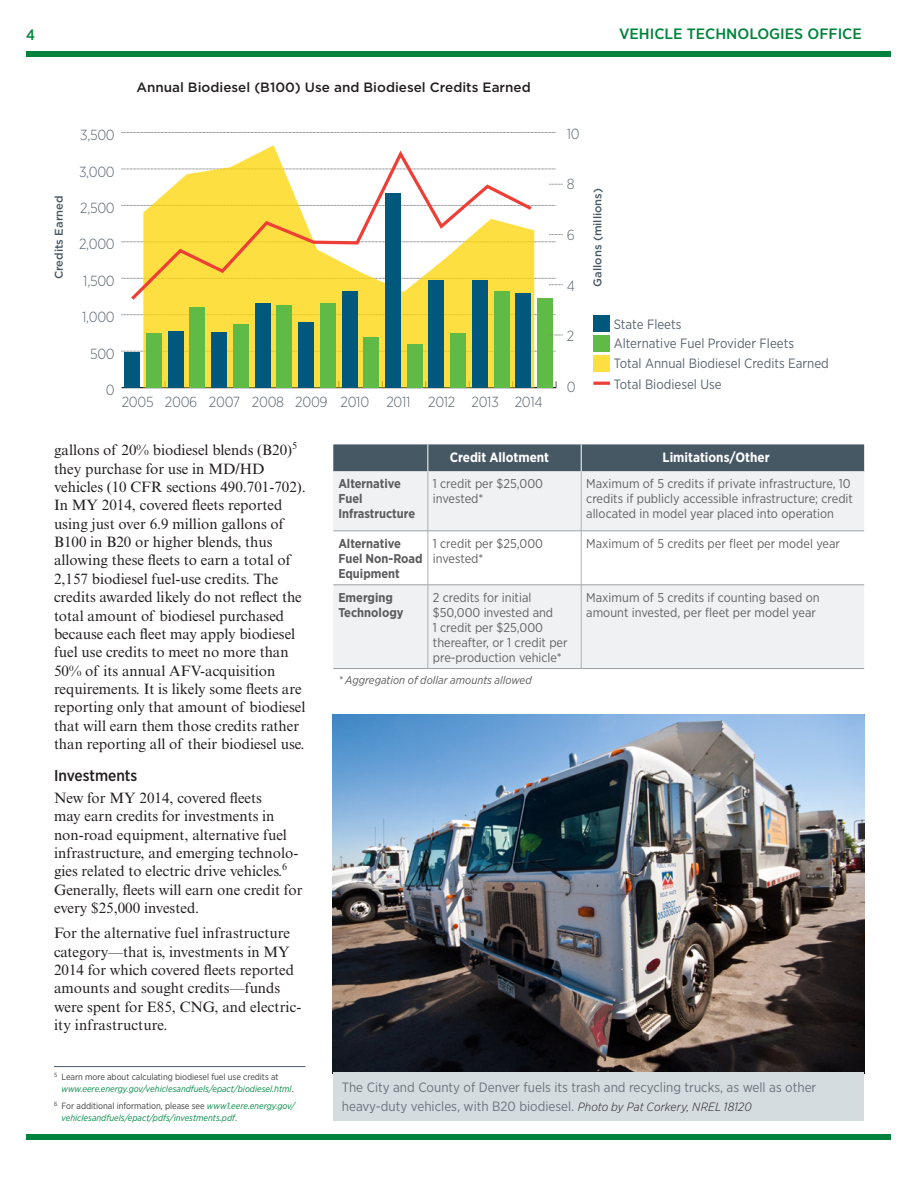
<style>
.page{position:relative;width:918px;height:1188px;background:#fff}
.page>*{position:absolute;margin:0;border:0;box-sizing:border-box;transform-origin:0 0}
.subhead_2{font:500 15.75px "Gotham Narrow";color:#231f20}
.body_text{font:15px/18.3px "Times New Roman MT Std";color:#231f20}
.t1{font:500 15px "Gotham Narrow";color:#00843d;scale:1.1 1}
.t2{font:500 15px "Gotham Narrow";color:#00843d}
.t3{font:300 14.7px "Gotham Narrow";letter-spacing:-.02em;color:#5b6670}
.t4{font:13.5px/19.2px "Gotham Narrow";color:#6a747b}
.t5{font:13.5px/20px "Gotham Narrow";color:#5b6670}
.t6{font:500 13.5px "Gotham";color:#231f20}
.Body{font:700 13.5px "Gotham Narrow";color:#fff}
.Body-2{font:12.75px/15px "Gotham Narrow";color:#626265}
.Body-3{font:700 12.75px/15px "Gotham Narrow";color:#5c5c5f}
.Body-4{font:italic 11.25px "Gotham Narrow";color:#5c5c5f}
.t7{font:500 11.25px "Gotham";color:#475865}
.footnotes{font:italic 9px/11.2px "Gotham Narrow";color:#068c48}
.s1{font-style:normal;color:#3e3e3f}
.s2{font-weight:300;font-style:italic;font-size:12px;color:#231f20}
</style>
<div class="page">
<div style="left:27px;top:1134px;width:864px;height:6px;background:#00843d"></div>
<img style="left:333px;top:715px;width:532px;height:359px">
<svg style="left:333px;top:471px;width:531px;height:197px;fill:#f0f1f2"></svg>
<hr style="left:428px;top:531px;width:153px;height:1px;background:#9d9fa2">
<hr style="left:581px;top:531px;width:283px;height:1px;background:#9d9fa2">
<hr style="left:333px;top:585px;width:95px;height:1px;background:#9d9fa2">
<hr style="left:428px;top:585px;width:153px;height:1px;background:#9d9fa2">
<hr style="left:581px;top:585px;width:283px;height:1px;background:#9d9fa2">
<hr style="left:428px;top:531px;width:1px;height:54px;background:#adaeb2">
<hr style="left:581px;top:531px;width:1px;height:54px;background:#adaeb2">
<hr style="left:428px;top:585px;width:1px;height:83px;background:#adaeb2">
<hr style="left:581px;top:585px;width:1px;height:83px;background:#adaeb2">
<hr style="left:581px;top:471px;width:1px;height:60px;background:#adaeb2">
<hr style="left:428px;top:471px;width:1px;height:60px;background:#adaeb2">
<hr style="left:333px;top:531px;width:95px;height:1px;background:#9d9fa2">
<hr style="left:333px;top:668px;width:95px;height:1px;background:#9d9fa2">
<hr style="left:428px;top:668px;width:153px;height:1px;background:#9d9fa2">
<hr style="left:581px;top:668px;width:283px;height:1px;background:#9d9fa2">
<div style="left:333px;top:444px;width:531px;height:27px;background:#475865"></div>
<hr style="left:122px;top:387px;width:434px;height:1px;background:#231f20">
<svg style="left:122px;top:351px;width:434px;height:1px"></svg>
<svg style="left:122px;top:314px;width:434px;height:1px"></svg>
<svg style="left:122px;top:242px;width:434px;height:1px"></svg>
<svg style="left:122px;top:205px;width:434px;height:1px"></svg>
<svg style="left:122px;top:169px;width:434px;height:1px"></svg>
<svg style="left:122px;top:132px;width:434px;height:1px"></svg>
<svg style="left:143px;top:145px;width:391px;height:243px;background:#eeda4d"></svg>
<div style="left:537px;top:299px;width:16px;height:89px;background:#60bb46"></div>
<div style="left:494px;top:291px;width:15px;height:97px;background:#60bb46"></div>
<div style="left:451px;top:333px;width:15px;height:55px;background:#60bb46"></div>
<div style="left:407px;top:345px;width:15px;height:43px;background:#60bb46"></div>
<div style="left:364px;top:337px;width:15px;height:51px;background:#60bb46"></div>
<div style="left:320px;top:303px;width:15px;height:85px;background:#60bb46"></div>
<div style="left:277px;top:305px;width:15px;height:83px;background:#60bb46"></div>
<div style="left:233px;top:324px;width:16px;height:64px;background:#60bb46"></div>
<div style="left:190px;top:307px;width:15px;height:81px;background:#60bb46"></div>
<div style="left:146px;top:333px;width:16px;height:55px;background:#60bb46"></div>
<div style="left:516px;top:294px;width:15px;height:94px;background:#00597d"></div>
<div style="left:472px;top:280px;width:15px;height:108px;background:#00597d"></div>
<div style="left:429px;top:280px;width:15px;height:108px;background:#00597d"></div>
<div style="left:385px;top:193px;width:16px;height:195px;background:#00597d"></div>
<div style="left:342px;top:291px;width:15px;height:97px;background:#00597d"></div>
<div style="left:298px;top:322px;width:16px;height:66px;background:#00597d"></div>
<div style="left:255px;top:303px;width:15px;height:85px;background:#00597d"></div>
<div style="left:212px;top:332px;width:15px;height:56px;background:#00597d"></div>
<div style="left:168px;top:331px;width:15px;height:57px;background:#00597d"></div>
<div style="left:125px;top:353px;width:15px;height:35px;background:#00597d"></div>
<svg style="left:549px;top:184px;width:13px;height:1px"></svg>
<svg style="left:549px;top:234px;width:13px;height:1px"></svg>
<svg style="left:122px;top:278px;width:440px;height:7px"></svg>
<svg style="left:549px;top:335px;width:13px;height:1px"></svg>
<svg style="left:128px;top:147px;width:407px;height:156px"></svg>
<div style="left:593px;top:315px;width:17px;height:17px;background:#00597d"></div>
<div style="left:593px;top:335px;width:17px;height:17px;background:#60bb46"></div>
<div style="left:593px;top:355px;width:17px;height:17px;background:#fedf42"></div>
<hr style="left:593px;top:382px;width:17px;height:3px;background:#ee3e35">
<hr style="left:54px;top:1066px;width:252px;height:1px;background:#475865">
<div style="left:333px;top:1072px;width:531px;height:49px;background:#d5dce0"></div>
<div style="left:26px;top:51px;width:864px;height:6px;background:#00843d"></div>
<p class="t2" style="left:26px;top:25px;width:10px">4</p>
<p class="t1" style="left:619px;top:24px;width:222px">VEHICLE TECHNOLOGIES OFFICE</p>
<p class="t7" style="left:51px;top:279px;width:86px;rotate:-90deg">Credits Earned</p>
<p class="t3" style="left:80px;top:126px;width:36px">3,500</p>
<p class="t3" style="left:79px;top:162px;width:37px">3,000</p>
<p class="t3" style="left:80px;top:199px;width:36px">2,500</p>
<p class="t3" style="left:79px;top:235px;width:37px">2,000</p>
<p class="t3" style="left:83px;top:272px;width:33px">1,500</p>
<p class="t3" style="left:82px;top:308px;width:34px">1,000</p>
<p class="t3" style="left:90px;top:345px;width:26px">500</p>
<p class="t6" style="left:136px;top:79px;width:396px">Annual Biodiesel (B100) Use and Biodiesel Credits Earned</p>
<p class="t3" style="left:567px;top:125px;width:14px">10</p>
<p class="t3" style="left:567px;top:175px;width:9px">8</p>
<p class="t3" style="left:567px;top:226px;width:10px">6</p>
<p class="t3" style="left:567px;top:277px;width:10px">4</p>
<p class="t3" style="left:567px;top:327px;width:9px">2</p>
<p class="t3" style="left:106px;top:381px;width:10px">0</p>
<p class="t3" style="left:567px;top:378px;width:10px">0</p>
<p class="t3" style="left:122px;top:393px;width:422px">2005 2006 2007 2008 2009 2010 2011 2012 2013 2014</p>
<p class="t7" style="left:590px;top:287px;width:100px;rotate:-90deg">Gallons (millions)</p>
<p class="t5" style="left:614px;top:314px;width:217px">State Fleets<br>Alternative Fuel Provider Fleets<br>Total Annual Biodiesel Credits Earned<br>Total Biodiesel Use</p>
<p class="body_text" style="left:54px;top:441px;width:253px">gallons of 20% biodiesel blends (B20)<sup>5 </sup>they purchase for use in MD/HD vehicles (10 CFR sections 490.701-702).<br>In MY 2014, covered fleets reported using just over 6.9 million gallons of B100 in B20 or higher blends, thus allowing these fleets to earn a total of 2,157 biodiesel fuel-use credits. The credits awarded likely do not reflect the total amount of biodiesel purchased because each fleet may apply biodiesel fuel use credits to meet no more than 50% of its annual AFV-acquisition requirements. It is likely some fleets are reporting only that amount of biodiesel that will earn them those credits rather than reporting all of their biodiesel use.</p>
<p class="subhead_2" style="left:54px;top:765px;width:85px">Investments</p>
<p class="body_text" style="left:54px;top:789px;width:250px">New for MY 2014, covered fleets<br>may earn credits for investments in non-road equipment, alternative fuel infrastructure, and emerging technolo&shy;gies related to electric drive vehicles.<sup>6<br></sup>Generally, fleets will earn one credit for every $25,000 invested.</p>
<p class="body_text" style="left:54px;top:924px;width:249px">For the alternative fuel infrastructure category—that is, investments in MY 2014 for which covered fleets reported amounts and sought credits—funds were spent for E85, CNG, and electric&shy;ity infrastructure.</p>
<p class="footnotes" style="left:62px;top:1071px;width:234px;text-indent:-8px"><sup>5</sup> <span class="s1">Learn more about calculating biodiesel fuel use credits at </span>www.eere.energy.gov/vehiclesandfuels/epact/biodiesel.html<span class="s1">.</span></p>
<p class="footnotes" style="left:62px;top:1100px;width:235px;text-indent:-8px"><sup>6</sup> <span class="s1">For additional information, please see</span> www1.eere.energy.gov/ vehiclesandfuels/epact/pdfs/investments.pdf<span class="s1">.</span></p>
<p class="Body" style="left:450px;top:449px;width:101px">Credit Allotment</p>
<p class="Body" style="left:663px;top:449px;width:109px">Limitations/Other</p>
<p class="Body-3" style="left:338px;top:476px;width:78px">Alternative<br>Fuel<br>Infrastructure</p>
<p class="Body-2" style="left:433px;top:476px;width:112px">1 credit per $25,000 invested*</p>
<p class="Body-2" style="left:586px;top:476px;width:268px">Maximum of 5 credits if private infrastructure, 10 credits if publicly accessible infrastructure; credit allocated in model year placed into operation</p>
<p class="Body-3" style="left:338px;top:536px;width:86px">Alternative<br>Fuel Non-Road<br>Equipment</p>
<p class="Body-2" style="left:433px;top:536px;width:112px">1 credit per $25,000 invested*</p>
<p class="Body-2" style="left:586px;top:536px;width:255px">Maximum of 5 credits per fleet per model year</p>
<p class="Body-3" style="left:338px;top:590px;width:67px">Emerging<br>Technology</p>
<p class="Body-2" style="left:433px;top:590px;width:136px">2 credits for initial $50,000 invested and<br>1 credit per $25,000 thereafter, or 1 credit per pre-production vehicle*</p>
<p class="Body-2" style="left:586px;top:590px;width:235px">Maximum of 5 credits if counting based on amount invested, per fleet per model year</p>
<p class="Body-4" style="left:338px;top:673px;width:195px">* Aggregation of dollar amounts allowed</p>
<p class="t4" style="left:342px;top:1078px;width:476px">The City and County of Denver fuels its trash and recycling trucks, as well as other heavy-duty vehicles, with B20 biodiesel. <span class="s2">Photo by Pat Corkery, NREL 18120</span></p>
</div>
